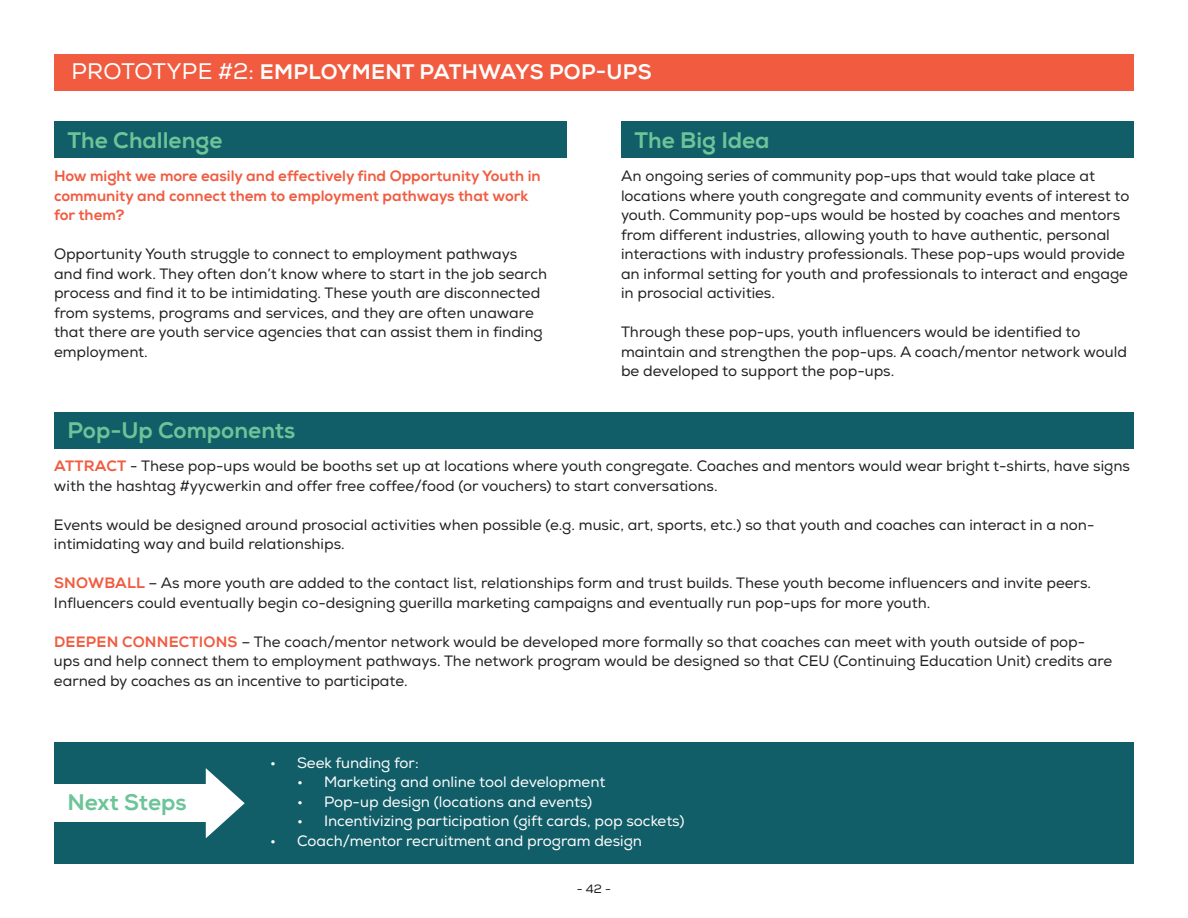
<style>
.page{position:relative;width:1188px;height:918px;background:#fff}
.page>*{position:absolute;margin:0;border:0;box-sizing:border-box;transform-origin:0 0}
.t1{font:22.5px "Nexa X Bold";color:#6cc498}
.t2{font:21px "Nexa X Bold";letter-spacing:.015em;color:#fff}
.t3{font:15px/19.5px "Nexa";color:#231f20}
.t4{font:15px "Nexa";color:#fff}
.t5{font:15px/19.5px "Nexa X Bold";color:#f15c41}
.t6{font:12px "Nexa";color:#231f20}
.s1{font-family:"Nexa";font-size:22.5px}
.s2{font-family:"Nexa X Bold";color:#f15c41}
</style>
<div class="page">
<div style="left:54px;top:54px;width:1080px;height:37px;background:#f15c41"></div>
<div style="left:54px;top:122px;width:513px;height:36px;background:#125e68"></div>
<div style="left:621px;top:122px;width:513px;height:36px;background:#125e68"></div>
<div style="left:54px;top:412px;width:1080px;height:37px;background:#125e68"></div>
<div style="left:54px;top:742px;width:1080px;height:122px;background:#125e68"></div>
<svg style="left:206px;top:768px;width:39px;height:70px"></svg>
<div style="left:46px;top:784px;width:168px;height:38px;background:#fff"></div>
<h2 class="t2" style="left:71px;top:59px;width:582px"><span class="s1">PROTOTYPE #2:</span> EMPLOYMENT PATHWAYS POP-UPS</h2>
<h1 class="t1" style="left:68px;top:126px;width:156px">The Challenge</h1>
<p class="t5" style="left:54px;top:166px;width:488px">How might we more easily and effectively find Opportunity Youth in community and connect them to employment pathways that work for them?</p>
<p class="t3" style="left:54px;top:244px;width:495px">Opportunity Youth struggle to connect to employment pathways and find work. They often don’t know where to start in the job search process and find it to be intimidating. These youth are disconnected from systems, programs and services, and they are often unaware that there are youth service agencies that can assist them in finding employment.</p>
<h1 class="t1" style="left:634px;top:126px;width:137px">The Big Idea</h1>
<p class="t3" style="left:621px;top:166px;width:510px">An ongoing series of community pop-ups that would take place at locations where youth congregate and community events of interest to youth. Community pop-ups would be hosted by coaches and mentors from different industries, allowing youth to have authentic, personal interactions with industry professionals. These pop-ups would provide an informal setting for youth and professionals to interact and engage in prosocial activities.</p>
<p class="t3" style="left:621px;top:322px;width:507px">Through these pop-ups, youth influencers would be identified to maintain and strengthen the pop-ups. A coach/mentor network would be developed to support the pop-ups.</p>
<h1 class="t1" style="left:68px;top:417px;width:229px">Pop-Up Components</h1>
<p class="t3" style="left:54px;top:457px;width:1077px"><span class="s2">ATTRACT</span> - These pop-ups would be booths set up at locations where youth congregate. Coaches and mentors would wear bright t-shirts, have signs with the hashtag #yycwerkin and offer free coffee/food (or vouchers) to start conversations.</p>
<p class="t3" style="left:54px;top:515px;width:1042px">Events would be designed around prosocial activities when possible (e.g. music, art, sports, etc.) so that youth and coaches can interact in a non&shy;intimidating way and build relationships.</p>
<p class="t3" style="left:54px;top:574px;width:1039px"><span class="s2">SNOWBALL</span> – As more youth are added to the contact list, relationships form and trust builds. These youth become influencers and invite peers.<br>Influencers could eventually begin co-designing guerilla marketing campaigns and eventually run pop-ups for more youth.</p>
<p class="t3" style="left:54px;top:632px;width:1060px"><span class="s2">DEEPEN CONNECTIONS</span> – The coach/mentor network would be developed more formally so that coaches can meet with youth outside of pop&shy;ups and help connect them to employment pathways. The network program would be designed so that CEU (Continuing Education Unit) credits are earned by coaches as an incentive to participate.</p>
<h1 class="t1" style="left:68px;top:789px;width:121px">Next Steps</h1>
<p class="t4" style="left:270px;top:753px;width:150px">• Seek funding for:</p>
<p class="t4" style="left:297px;top:773px;width:310px">• Marketing and online tool development</p>
<p class="t4" style="left:297px;top:792px;width:297px">• Pop-up design (locations and events)</p>
<p class="t4" style="left:297px;top:812px;width:389px">• Incentivizing participation (gift cards, pop sockets)</p>
<p class="t4" style="left:270px;top:831px;width:374px">• Coach/mentor recruitment and program design</p>
<p class="t6" style="left:577px;top:882px;width:36px">- 42 -</p>
</div>
